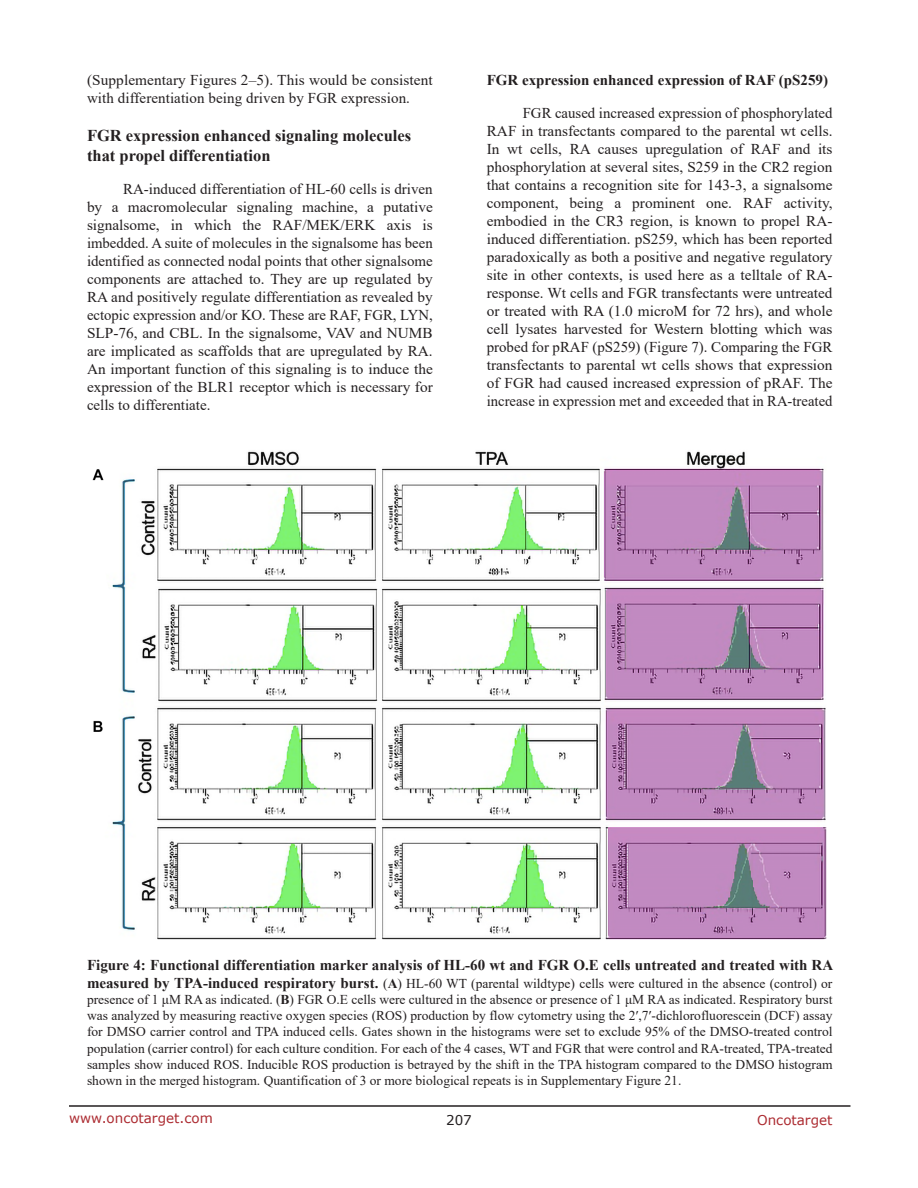
<style>
.page{position:relative;width:918px;height:1188px;background:#fff}
.page>*{position:absolute;margin:0;border:0;box-sizing:border-box;transform-origin:0 0}
.SubHeading_middle{font:700 16.5px/19.8px "Times New Roman";color:#231f20}
.BodyText{font:15px/18px "Times New Roman";color:#231f20;text-align:justify}
.FigureText{font:700 15px "Times New Roman";color:#231f20}
.SubSubHeading{font:700 15px "Times New Roman";color:#231f20}
.FigureText-2{font:13.5px/16.2px "Times New Roman";color:#231f20;text-align:justify}
.t1{font:13.5px "Verdana";color:#ac2b31}
.t2{font:13.5px "Verdana";color:#231f20}
.s1{font-weight:700;font-size:15px}
.s2{font-weight:700}
</style>
<div class="page">
<hr style="left:69px;top:1105px;width:781px;height:2px;background:#231f20">
<img style="left:92px;top:451px;width:735px;height:489px">
<p class="BodyText" style="left:87px;top:71px;width:347px">(Supplementary Figures 2–5). This would be consistent with differentiation being driven by FGR expression.</p>
<p class="SubHeading_middle" style="left:87px;top:125px;width:326px">FGR expression enhanced signaling molecules that propel differentiation</p>
<p class="BodyText" style="left:87px;top:180px;width:347px;text-indent:36px">RA-induced differentiation of HL-60 cells is driven by a macromolecular signaling machine, a putative signalsome, in which the RAF/MEK/ERK axis is imbedded. A suite of molecules in the signalsome has been identified as connected nodal points that other signalsome components are attached to. They are up regulated by RA and positively regulate differentiation as revealed by ectopic expression and/or KO. These are RAF, FGR, LYN, SLP-76, and CBL. In the signalsome, VAV and NUMB are implicated as scaffolds that are upregulated by RA.<br>An important function of this signaling is to induce the expression of the BLR1 receptor which is necessary for cells to differentiate.</p>
<p class="SubSubHeading" style="left:487px;top:69px;width:343px">FGR expression enhanced expression of RAF (pS259)</p>
<p class="BodyText" style="left:487px;top:104px;width:347px;text-indent:36px">FGR caused increased expression of phosphorylated RAF in transfectants compared to the parental wt cells.<br>In wt cells, RA causes upregulation of RAF and its phosphorylation at several sites, S259 in the CR2 region that contains a recognition site for 143-3, a signalsome component, being a prominent one. RAF activity, embodied in the CR3 region, is known to propel RA&shy;induced differentiation. pS259, which has been reported paradoxically as both a positive and negative regulatory site in other contexts, is used here as a telltale of RA&shy;response. Wt cells and FGR transfectants were untreated or treated with RA (1.0 microM for 72 hrs), and whole cell lysates harvested for Western blotting which was probed for pRAF (pS259) (Figure 7). Comparing the FGR transfectants to parental wt cells shows that expression of FGR had caused increased expression of pRAF. The increase in expression met and exceeded that in RA-treated</p>
<p class="FigureText" style="left:87px;top:954px;width:748px">Figure 4: Functional differentiation marker analysis of HL-60 wt and FGR O.E cells untreated and treated with RA</p>
<p class="FigureText-2" style="left:87px;top:975px;width:747px"><span class="s1">measured by TPA-induced respiratory burst.</span> (<span class="s2">A</span>) HL-60 WT (parental wildtype) cells were cultured in the absence (control) or presence of 1 μM RA as indicated. (<span class="s2">B</span>) FGR O.E cells were cultured in the absence or presence of 1 μM RA as indicated. Respiratory burst was analyzed by measuring reactive oxygen species (ROS) production by flow cytometry using the 2′,7′-dichlorofluorescein (DCF) assay for DMSO carrier control and TPA induced cells. Gates shown in the histograms were set to exclude 95% of the DMSO-treated control population (carrier control) for each culture condition. For each of the 4 cases, WT and FGR that were control and RA-treated, TPA-treated samples show induced ROS. Inducible ROS production is betrayed by the shift in the TPA histogram compared to the DMSO histogram shown in the merged histogram. Quantification of 3 or more biological repeats is in Supplementary Figure 21.</p>
<p class="t1" style="left:69px;top:1109px;width:145px">www.oncotarget.com</p>
<p class="t2" style="left:446px;top:1111px;width:27px">207</p>
<p class="t1" style="left:757px;top:1111px;width:77px">Oncotarget</p>
</div>
